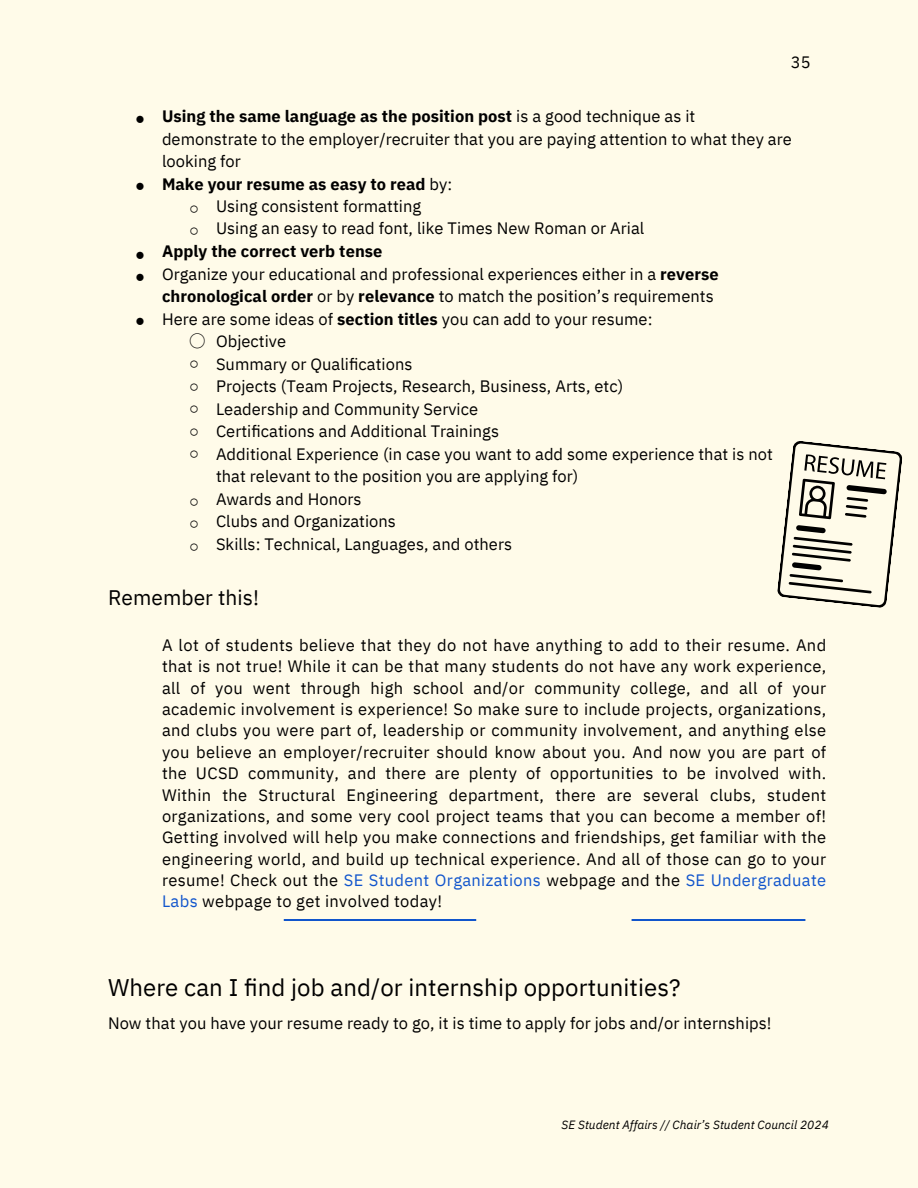
<style>
.page{position:relative;width:918px;height:1188px;background:#fffbe9}
.page>*{position:absolute;margin:0;border:0;box-sizing:border-box;transform-origin:0 0}
.t1{font:24px "IBM Plex Sans";letter-spacing:.005em;color:#000}
.t2{font:21px "IBM Plex Sans";letter-spacing:.005em;color:#000}
.t3{font:16.5px/22.5px "IBM Plex Sans";letter-spacing:.005em;color:#000}
.t4{font:16.5px/22.5px "Arimo";color:#000}
.t5{font:16.5px "Noto Sans CJ Ksc";color:#000}
.t6{font:italic 12px "IBM Plex Sans";letter-spacing:.005em;color:#000}
.s1{font-weight:700}
.s2{color:#15c}
</style>
<div class="page">
<img style="left:283px;top:920px;width:194px;height:1px">
<img style="left:631px;top:920px;width:175px;height:1px">
<svg style="left:777px;top:441px;width:126px;height:167px"></svg>
<h3 class="t4" style="left:135px;top:107px;width:11px">●</h3>
<p class="t4" style="left:135px;top:174px;width:11px">●</p>
<p class="t4" style="left:135px;top:243px;width:11px">● ●</p>
<h2 class="t4" style="left:135px;top:309px;width:11px">●</h2>
<p class="t3" style="left:791px;top:50px;width:21px">35</p>
<p class="t3" style="left:162px;top:105px;width:631px"><span class="s1">Using the same language as the position post</span> is a good technique as it demonstrate to the employer/recruiter that you are paying attention to what they are looking for<br><span class="s1">Make your resume as easy to read</span> by:</p>
<p class="t4" style="left:189px;top:197px;width:11px">○ ○</p>
<h3 class="t3" style="left:216px;top:195px;width:430px">Using consistent formatting<br>Using an easy to read font, like Times New Roman or Arial</h3>
<p class="t3" style="left:162px;top:240px;width:558px"><span class="s1">Apply the correct verb tense<br></span>Organize your educational and professional experiences either in a <span class="s1">reverse chronological order</span> or by <span class="s1">relevance</span> to match the position’s requirements Here are some ideas of <span class="s1">section titles</span> you can add to your resume:</p>
<h3 class="t5" style="left:189px;top:328px;width:18px">○</h3>
<p class="t4" style="left:189px;top:352px;width:11px;text-align:justify">○ ○ ○ ○ ○</p>
<p class="t3" style="left:216px;top:330px;width:558px">Objective<br>Summary or Qualifications<br>Projects (Team Projects, Research, Business, Arts, etc)<br>Leadership and Community Service<br>Certifications and Additional Trainings<br>Additional Experience (in case you want to add some experience that is not that relevant to the position you are applying for)<br>Awards and Honors<br>Clubs and Organizations<br>Skills: Technical, Languages, and others</p>
<h3 class="t4" style="left:189px;top:490px;width:11px;text-align:justify">○ ○ ○</h3>
<h3 class="t2" style="left:108px;top:584px;width:153px">Remember this!</h3>
<p class="t3" style="left:162px;top:634px;width:666px;line-height:21.3px;text-align:justify">A lot of students believe that they do not have anything to add to their resume. And that is not true! While it can be that many students do not have any work experience, all of you went through high school and/or community college, and all of your academic involvement is experience! So make sure to include projects, organizations, and clubs you were part of, leadership or community involvement, and anything else you believe an employer/recruiter should know about you. And now you are part of the UCSD community, and there are plenty of opportunities to be involved with.<br>Within the Structural Engineering department, there are several clubs, student organizations, and some very cool project teams that you can become a member of!<br>Getting involved will help you make connections and friendships, get familiar with the engineering world, and build up technical experience. And all of those can go to your resume! Check out the <span class="s2">SE Student Organizations</span> webpage and the <span class="s2">SE Undergraduate Labs</span> webpage to get involved today!</p>
<p class="t1" style="left:108px;top:972px;width:574px">Where can I find job and/or internship opportunities?</p>
<p class="t3" style="left:108px;top:1012px;width:665px">Now that you have your resume ready to go, it is time to apply for jobs and/or internships!</p>
<p class="t6" style="left:562px;top:1117px;width:269px">SE Student Affairs // Chair’s Student Council 2024</p>
</div>
